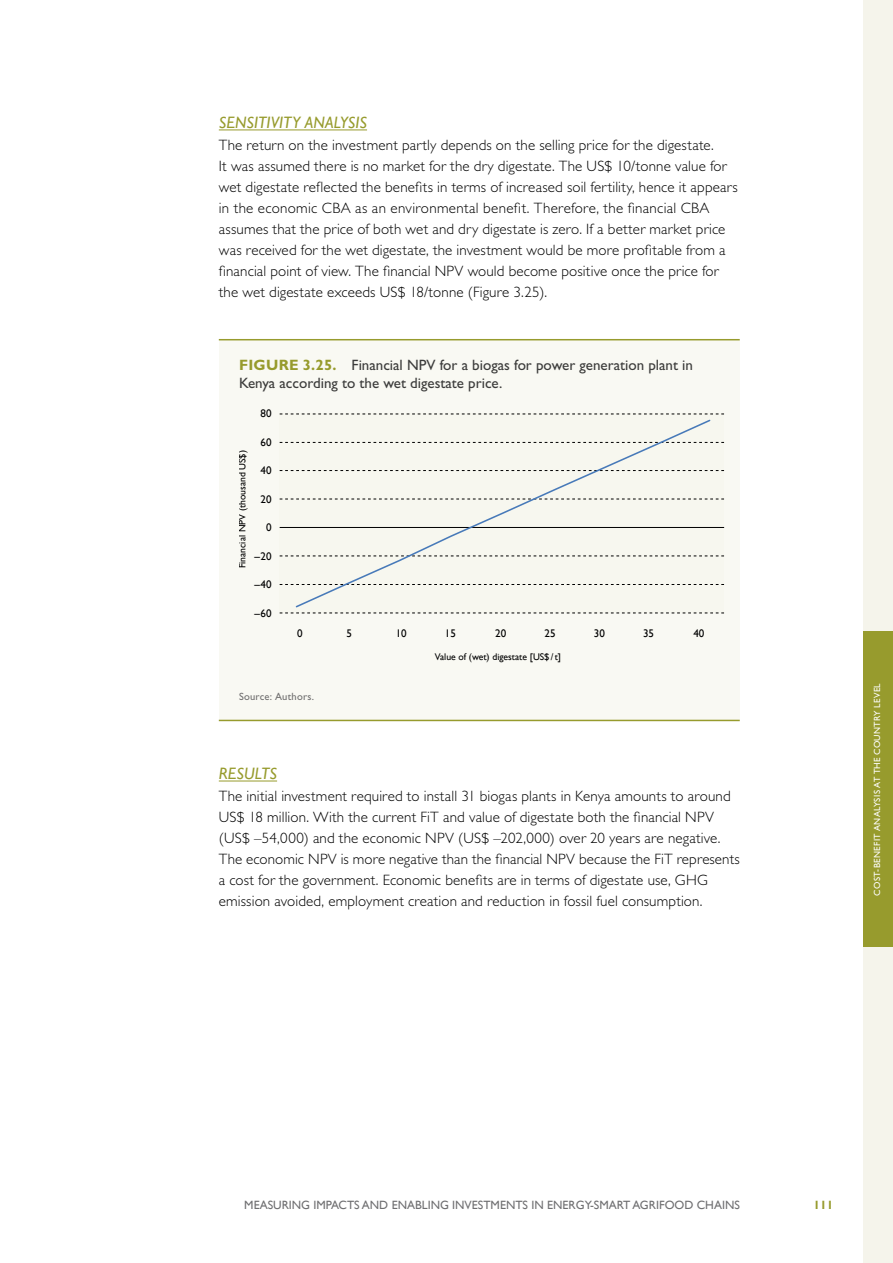
<style>
.page{position:relative;width:893px;height:1263px;background:#fff}
.page>*{position:absolute;margin:0;border:0;box-sizing:border-box;transform-origin:0 0}
.Head_7_grün_Kapitel{font:italic 16.5px "Gill Sans";letter-spacing:.005em;color:#979b2d}
.Fließtext{font:300 15px/21px "Gill Sans Std";letter-spacing:.01em;color:#000}
.Head_Tabelle_Figure{font:15px/18px "Gill Sans Std";color:#3c3c3b}
.t1{font:12px "Gill Sans";color:#6f6f71}
.t2{font:700 12px "Gill Sans";color:#979b2d}
.t3{font:11.1px "Gill Sans";color:#000}
.Note_Source{font:10.5px "Gill Sans Std";letter-spacing:.02em;color:#706f6f}
.t4{font:9.6px "Gill Sans";color:#000}
.t5{font:9px "Gill Sans Std";letter-spacing:.03em;color:#fff}
.s1{font-weight:700;color:#979b2d}
</style>
<div class="page">
<div style="left:863px;top:0;width:30px;height:1263px;background:#f5f4eb"></div>
<div style="left:863px;top:631px;width:30px;height:316px;background:#979b2d"></div>
<hr style="left:219px;top:130px;width:148px;height:1px;background:#979b2d">
<hr style="left:219px;top:781px;width:58px;height:1px;background:#979b2d">
<div style="left:219px;top:340px;width:521px;height:380px;background:#f9f9f3"></div>
<hr style="left:219px;top:339px;width:521px;height:1px;background:#979b2d">
<hr style="left:219px;top:720px;width:521px;height:1px;background:#979b2d">
<div style="left:280px;top:414px;width:444px;height:199px;background:#f7f7ef"></div>
<svg style="left:280px;top:470px;width:444px;height:1px"></svg>
<svg style="left:280px;top:499px;width:444px;height:1px"></svg>
<hr style="left:280px;top:527px;width:444px;height:1px;background:#000">
<svg style="left:280px;top:556px;width:444px;height:1px"></svg>
<svg style="left:280px;top:584px;width:444px;height:1px"></svg>
<svg style="left:280px;top:613px;width:444px;height:1px"></svg>
<svg style="left:280px;top:414px;width:444px;height:1px"></svg>
<svg style="left:280px;top:442px;width:444px;height:1px"></svg>
<svg style="left:294px;top:419px;width:418px;height:189px"></svg>
<p class="Head_7_grün_Kapitel" style="left:219px;top:113px;width:150px">SENSITIVITY ANALYSIS</p>
<p class="Fließtext" style="left:219px;top:135px;width:520px">The return on the investment partly depends on the selling price for the digestate.<br>It was assumed there is no market for the dry digestate. The US$ 10/tonne value for wet digestate reflected the benefits in terms of increased soil fertility, hence it appears in the economic CBA as an environmental benefit. Therefore, the financial CBA assumes that the price of both wet and dry digestate is zero. If a better market price was received for the wet digestate, the investment would be more profitable from a financial point of view. The financial NPV would become positive once the price for the wet digestate exceeds US$ 18/tonne (Figure 3.25).</p>
<p class="Head_Tabelle_Figure" style="left:239px;top:356px;width:455px"><span class="s1">FIGURE 3.25.</span> Financial NPV for a biogas for power generation plant in<br>Kenya according to the wet digestate price.</p>
<p class="t3" style="left:261px;top:407px;width:13px">80</p>
<p class="t3" style="left:261px;top:436px;width:13px">60</p>
<p class="t4" style="left:237px;top:568px;width:119px;rotate:-90deg">Financial NPV (thousand US$)</p>
<p class="t3" style="left:261px;top:464px;width:13px">40</p>
<p class="t3" style="left:261px;top:493px;width:13px">20</p>
<p class="t3" style="left:266px;top:521px;width:7px">0</p>
<p class="t3" style="left:255px;top:550px;width:19px">– 20</p>
<p class="t3" style="left:255px;top:578px;width:19px">– 40</p>
<p class="t3" style="left:255px;top:607px;width:19px">– 60</p>
<p class="t3" style="left:297px;top:627px;width:7px">0</p>
<p class="t3" style="left:346px;top:627px;width:7px">5</p>
<p class="t3" style="left:396px;top:627px;width:13px">10</p>
<p class="t3" style="left:445px;top:627px;width:13px">15</p>
<p class="t3" style="left:495px;top:627px;width:13px">20</p>
<p class="t3" style="left:544px;top:627px;width:13px">25</p>
<p class="t3" style="left:594px;top:627px;width:13px">30</p>
<p class="t3" style="left:643px;top:627px;width:13px">35</p>
<p class="t3" style="left:693px;top:627px;width:13px">40</p>
<p class="t4" style="left:435px;top:651px;width:128px">Value of (wet) digestate [US$ / t]</p>
<p class="Note_Source" style="left:239px;top:691px;width:77px">Source: Authors.</p>
<p class="Head_7_grün_Kapitel" style="left:219px;top:764px;width:60px">RESULTS</p>
<p class="Fließtext" style="left:219px;top:786px;width:523px">The initial investment required to install 31 biogas plants in Kenya amounts to around US$ 18 million. With the current FiT and value of digestate both the financial NPV (US$ –54,000) and the economic NPV (US$ –202,000) over 20 years are negative.<br>The economic NPV is more negative than the financial NPV because the FiT represents a cost for the government. Economic benefits are in terms of digestate use, GHG emission avoided, employment creation and reduction in fossil fuel consumption.</p>
<p class="t5" style="left:872px;top:895px;width:214px;rotate:-90deg">COST-BENEFIT ANALYSIS AT THE COUNTRY LEVEL</p>
<p class="t1" style="left:244px;top:1197px;width:497px">MEASURING IMPACTS AND ENABLING INVESTMENTS IN ENERGY-SMART AGRIFOOD CHAINS</p>
<p class="t2" style="left:814px;top:1197px;width:21px">111</p>
</div>
